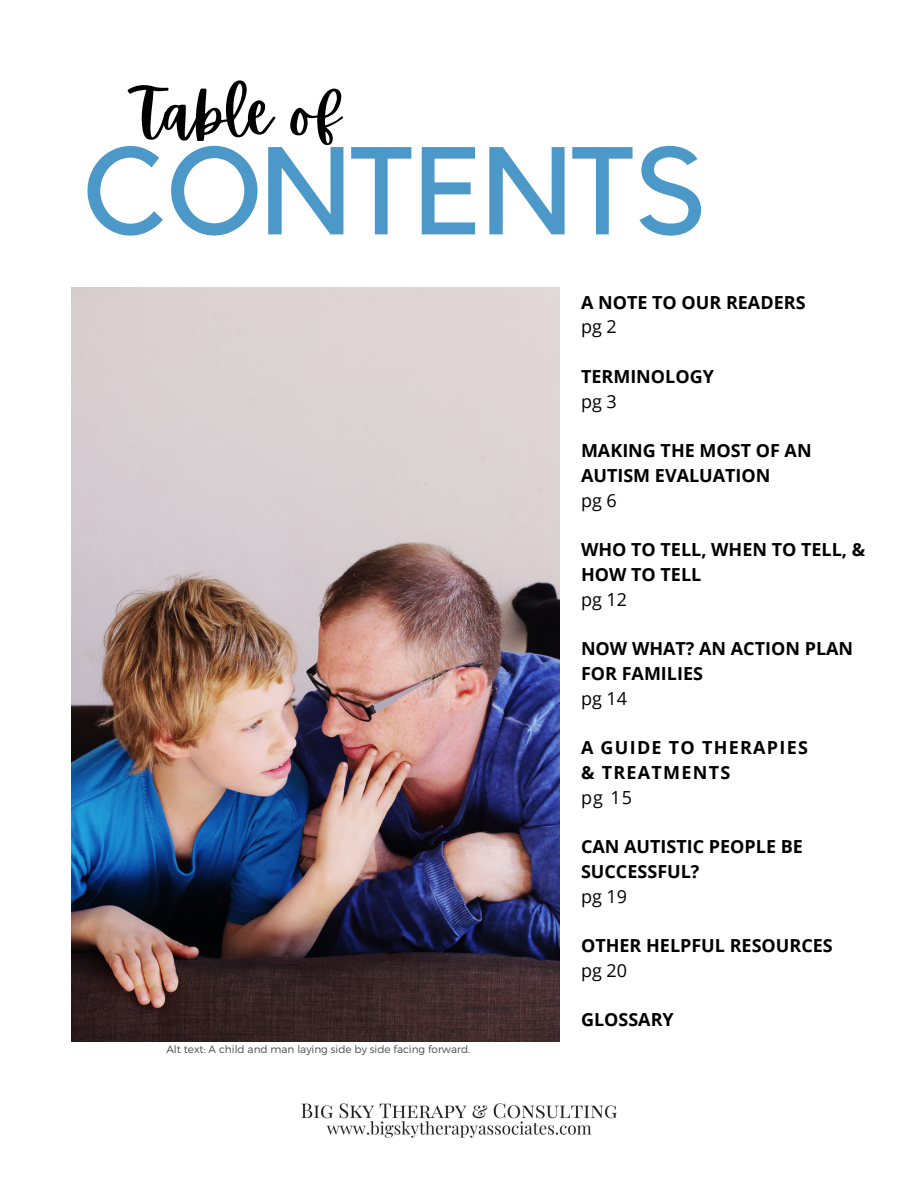
<style>
.page{position:relative;width:918px;height:1188px;background:#fff}
.page>*{position:absolute;margin:0;border:0;box-sizing:border-box;transform-origin:0 0}
.t1{font:123.15px "Kollektif";color:#4c98c8}
.t2{font:62.4px "Apricots";color:#000}
.t3{font:700 18px/24.8px "Open Sans";color:#000}
.t4{font:18px "Open Sans";color:#000}
.t5{font:700 18px/24.8px "Open Sans";letter-spacing:.07em;color:#000}
.t6{font:300 10.5px "Montserrat";color:#484848}
</style>
<div class="page">
<img style="left:72px;top:287px;width:488px;height:754px">
<img style="left:301px;top:1103px;width:316px;height:35px">
<h2 class="t2" style="left:134px;top:77px;width:207px">Table of</h2>
<h1 class="t1" style="left:82px;top:135px;width:626px">CONTENTS</h1>
<p class="t6" style="left:166px;top:1043px;width:305px">Alt text: A child and man laying side by side facing forward.</p>
<p class="t3" style="left:581px;top:289px;width:226px">A NOTE TO OUR READERS</p>
<p class="t4" style="left:581px;top:314px;width:37px">pg 2</p>
<p class="t3" style="left:581px;top:363px;width:134px">TERMINOLOGY</p>
<p class="t4" style="left:581px;top:388px;width:37px">pg 3</p>
<p class="t3" style="left:581px;top:438px;width:232px">MAKING THE MOST OF AN<br>AUTISM EVALUATION</p>
<p class="t4" style="left:581px;top:487px;width:37px">pg 6</p>
<p class="t3" style="left:581px;top:537px;width:286px">WHO TO TELL, WHEN TO TELL, &amp;<br>HOW TO TELL</p>
<p class="t4" style="left:581px;top:586px;width:48px">pg 12</p>
<p class="t3" style="left:581px;top:636px;width:274px">NOW WHAT? AN ACTION PLAN<br>FOR FAMILIES</p>
<p class="t4" style="left:581px;top:685px;width:48px">pg 14</p>
<p class="t5" style="left:581px;top:735px;width:228px">A GUIDE TO THERAPIES &amp; TREATMENTS</p>
<p class="t4" style="left:581px;top:784px;width:53px">pg 15</p>
<p class="t3" style="left:581px;top:834px;width:223px">CAN AUTISTIC PEOPLE BE<br>SUCCESSFUL?</p>
<p class="t4" style="left:581px;top:883px;width:48px">pg 19</p>
<p class="t3" style="left:581px;top:933px;width:253px">OTHER HELPFUL RESOURCES</p>
<p class="t4" style="left:581px;top:958px;width:48px">pg 20</p>
<p class="t3" style="left:581px;top:1007px;width:94px">GLOSSARY</p>
</div>
